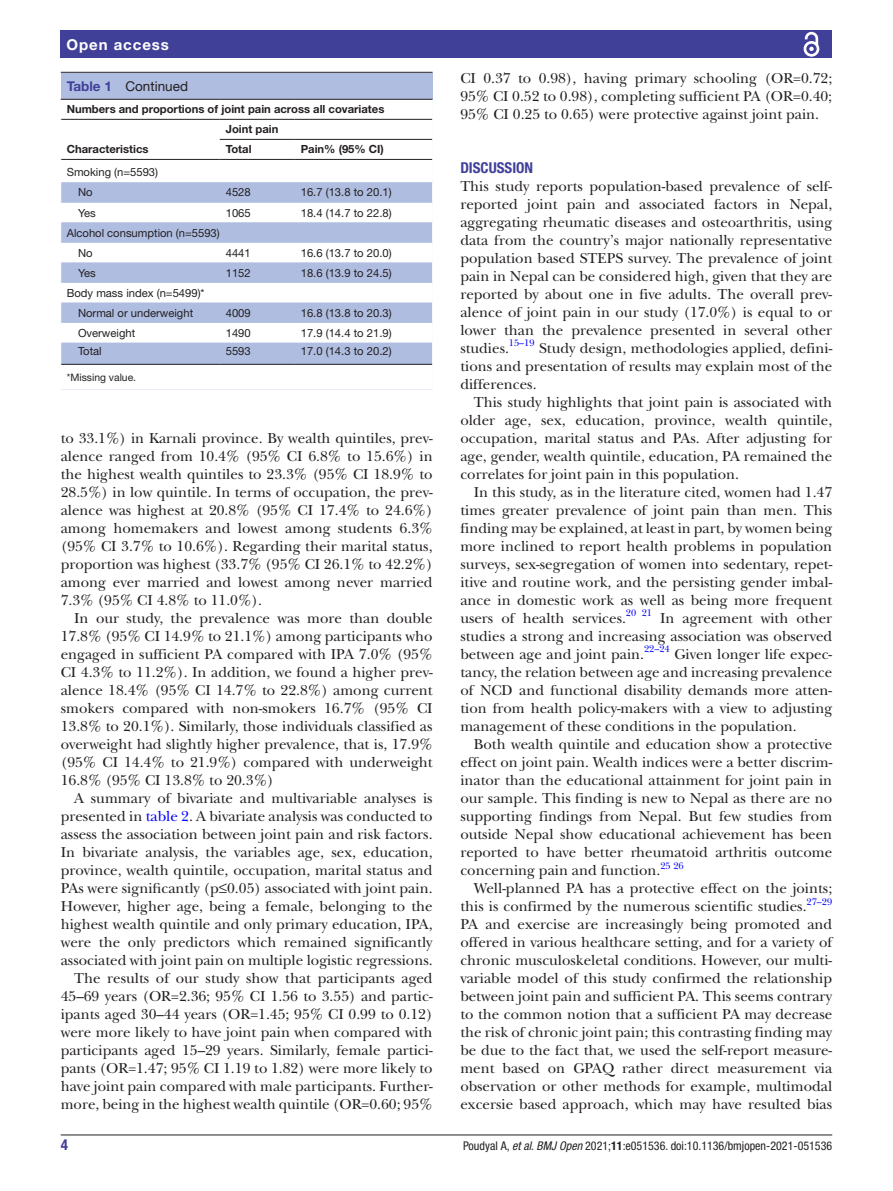
<style>
.page{position:relative;width:893px;height:1191px;background:#fff}
.page>*{position:absolute;margin:0;border:0;box-sizing:border-box;transform-origin:0 0}
.t1{font:15px/18px "New Baskerville";color:#231f20;text-align:justify}
.t2{font:700 condensed 15px "Helvetica Neue LT Std";color:#414099}
.t3{font:700 15px "Helvetica Neue LT Std";letter-spacing:.065em;color:#fff}
.t4{font:13.5px "Helvetica Neue LT Std";color:#231f20}
.t5{font:condensed 12px "Helvetica Neue LT Std";color:#231f20}
.t6{font:11.25px/20.1px "Helvetica Neue LT Std";color:#231f20}
.t7{font:700 11.25px/20.1px "Helvetica Neue LT Std";color:#231f20}
.t8{font:10.35px "Helvetica Neue LT Std";color:#231f20}
.t9{font:9.9px "New Baskerville";color:#00f}
.s1{font-weight:700;color:#414099}
.s2{color:#00f}
.s3{font-style:italic}
.s4{font-weight:700}
</style>
<div class="page">
<hr style="left:61px;top:1134px;width:771px;height:1px;background:#231f20">
<div style="left:61px;top:31px;width:771px;height:27px;background:#414099"></div>
<svg style="left:803px;top:31px;width:17px;height:26px"></svg>
<div style="left:61px;top:91px;width:372px;height:299px;background:#afbde1"></div>
<div style="left:61px;top:100px;width:371px;height:290px;background:#fff"></div>
<svg style="left:61px;top:182px;width:371px;height:182px"></svg>
<hr style="left:61px;top:159px;width:159px;height:1px;background:#231f20">
<hr style="left:61px;top:99px;width:159px;height:1px;background:#231f20">
<hr style="left:220px;top:99px;width:75px;height:1px;background:#231f20">
<hr style="left:295px;top:99px;width:138px;height:1px;background:#231f20">
<hr style="left:61px;top:119px;width:159px;height:1px;background:#231f20">
<hr style="left:220px;top:119px;width:75px;height:1px;background:#231f20">
<hr style="left:295px;top:119px;width:137px;height:1px;background:#231f20">
<hr style="left:220px;top:139px;width:75px;height:1px;background:#231f20">
<hr style="left:220px;top:159px;width:75px;height:1px;background:#231f20">
<hr style="left:295px;top:139px;width:137px;height:1px;background:#231f20">
<hr style="left:295px;top:159px;width:137px;height:1px;background:#231f20">
<hr style="left:61px;top:364px;width:159px;height:1px;background:#231f20">
<hr style="left:220px;top:364px;width:75px;height:1px;background:#231f20">
<hr style="left:295px;top:364px;width:137px;height:1px;background:#231f20">
<svg style="left:432px;top:100px;width:1px;height:290px"></svg>
<hr style="left:67px;top:380px;width:366px;height:1px;background:#fff">
<div style="left:61px;top:73px;width:372px;height:18px;background:#afbde1"></div>
<hr style="left:61px;top:72px;width:372px;height:1px;background:#231f20">
<p class="t3" style="left:66px;top:35px;width:104px">Open access</p>
<p class="t4" style="left:67px;top:78px;width:123px"><span class="s1">Table 1</span> Continued</p>
<p class="t7" style="left:67px;top:99px;width:319px">Numbers and proportions of joint pain across all covariates</p>
<p class="t7" style="left:67px;top:139px;width:83px">Characteristics</p>
<p class="t7" style="left:226px;top:119px;width:54px">Joint pain<br>Total</p>
<p class="t7" style="left:301px;top:139px;width:85px">Pain% (95% CI)</p>
<p class="t6" style="left:78px;top:162px;width:82px;text-indent:-11px">Smoking (n=5593)<br>No</p>
<p class="t6" style="left:226px;top:182px;width:27px">4528</p>
<p class="t6" style="left:301px;top:182px;width:92px">16.7 (13.8 to 20.1)</p>
<p class="t6" style="left:78px;top:202px;width:19px">Yes</p>
<p class="t6" style="left:226px;top:202px;width:27px">1065</p>
<p class="t6" style="left:301px;top:202px;width:92px">18.4 (14.7 to 22.8)</p>
<p class="t6" style="left:78px;top:222px;width:143px;text-indent:-11px">Alcohol consumption (n=5593)<br>No</p>
<p class="t6" style="left:226px;top:242px;width:27px">4441</p>
<p class="t6" style="left:301px;top:242px;width:92px">16.6 (13.7 to 20.0)</p>
<p class="t6" style="left:78px;top:262px;width:19px">Yes</p>
<p class="t6" style="left:226px;top:262px;width:27px">1152</p>
<p class="t6" style="left:301px;top:262px;width:92px">18.6 (13.9 to 24.5)</p>
<p class="t6" style="left:67px;top:282px;width:139px;text-align:center">Body mass index (n=5499)*<br>Normal or underweight</p>
<p class="t6" style="left:226px;top:302px;width:27px">4009</p>
<p class="t6" style="left:301px;top:302px;width:92px">16.8 (13.8 to 20.3)</p>
<p class="t6" style="left:78px;top:322px;width:59px">Overweight</p>
<p class="t6" style="left:226px;top:322px;width:27px">1490</p>
<p class="t6" style="left:301px;top:322px;width:92px">17.9 (14.4 to 21.9)</p>
<p class="t6" style="left:78px;top:341px;width:25px">Total</p>
<p class="t6" style="left:226px;top:341px;width:27px">5593</p>
<p class="t6" style="left:301px;top:341px;width:92px">17.0 (14.3 to 20.2)</p>
<p class="t8" style="left:67px;top:371px;width:71px">*Missing value.</p>
<p class="t1" style="left:61px;top:429px;width:373px">to 33.1%) in Karnali province. By wealth quintiles, prev&shy;alence ranged from 10.4% (95% CI 6.8% to 15.6%) in the highest wealth quintiles to 23.3% (95% CI 18.9% to 28.5%) in low quintile. In terms of occupation, the prev&shy;alence was highest at 20.8% (95% CI 17.4% to 24.6%) among homemakers and lowest among students 6.3% (95% CI 3.7% to 10.6%). Regarding their marital status, proportion was highest (33.7% (95% CI 26.1% to 42.2%) among ever married and lowest among never married 7.3% (95% CI 4.8% to 11.0%).</p>
<p class="t1" style="left:61px;top:609px;width:373px;text-indent:14px">In our study, the prevalence was more than double 17.8% (95% CI 14.9% to 21.1%) among participants who engaged in sufficient PA compared with IPA 7.0% (95% CI 4.3% to 11.2%). In addition, we found a higher prev&shy;alence 18.4% (95% CI 14.7% to 22.8%) among current smokers compared with non-smokers 16.7% (95% CI 13.8% to 20.1%). Similarly, those individuals classified as overweight had slightly higher prevalence, that is, 17.9% (95% CI 14.4% to 21.9%) compared with underweight 16.8% (95% CI 13.8% to 20.3%)</p>
<p class="t1" style="left:61px;top:789px;width:373px;text-align:right">A summary of bivariate and multivariable analyses is presented in <span class="s2">table 2</span>. A bivariate analysis was conducted to assess the association between joint pain and risk factors.<br>In bivariate analysis, the variables age, sex, education, province, wealth quintile, occupation, marital status and PAs were significantly (p≤0.05) associated with joint pain.<br>However, higher age, being a female, belonging to the highest wealth quintile and only primary education, IPA, were the only predictors which remained significantly associated with joint pain on multiple logistic regressions.<br>The results of our study show that participants aged 45–69 years (OR=2.36; 95% CI 1.56 to 3.55) and partic&shy;ipants aged 30–44 years (OR=1.45; 95% CI 0.99 to 0.12) were more likely to have joint pain when compared with participants aged 15–29 years. Similarly, female partici&shy;pants (OR=1.47; 95% CI 1.19 to 1.82) were more likely to have joint pain compared with male participants. Further&shy;more, being in the highest wealth quintile (OR=0.60; 95%</p>
<p class="t1" style="left:460px;top:69px;width:373px">CI 0.37 to 0.98), having primary schooling (OR=0.72; 95% CI 0.52 to 0.98), completing sufficient PA (OR=0.40; 95% CI 0.25 to 0.65) were protective against joint pain.</p>
<p class="t2" style="left:460px;top:159px;width:74px">DISCUSSION</p>
<p class="t1" style="left:460px;top:177px;width:373px">This study reports population-based prevalence of self&shy;reported joint pain and associated factors in Nepal, aggregating rheumatic diseases and osteoarthritis, using data from the country’s major nationally representative population based STEPS survey. The prevalence of joint pain in Nepal can be considered high, given that they are reported by about one in five adults. The overall prev&shy;alence of joint pain in our study (17.0%) is equal to or lower than the prevalence presented in several other studies.<sup>15–19</sup> Study design, methodologies applied, defini&shy;tions and presentation of results may explain most of the differences.</p>
<p class="t1" style="left:460px;top:393px;width:373px;text-indent:14px">This study highlights that joint pain is associated with older age, sex, education, province, wealth quintile, occupation, marital status and PAs. After adjusting for age, gender, wealth quintile, education, PA remained the correlates for joint pain in this population.</p>
<p class="t1" style="left:460px;top:483px;width:373px;text-indent:14px">In this study, as in the literature cited, women had 1.47 times greater prevalence of joint pain than men. This finding may be explained, at least in part, by women being more inclined to report health problems in population surveys, sex-segregation of women into sedentary, repet&shy;itive and routine work, and the persisting gender imbal&shy;ance in domestic work as well as being more frequent users of health services.</p>
<p class="t9" style="left:626px;top:607px;width:28px">20 21</p>
<p class="t1" style="left:460px;top:609px;width:373px;text-indent:200px">In agreement with other studies a strong and increasing association was observed between age and joint pain.</p>
<p class="t9" style="left:644px;top:643px;width:27px">22–24</p>
<p class="t1" style="left:460px;top:645px;width:373px;text-indent:214px">Given longer life expec&shy;tancy, the relation between age and increasing prevalence of NCD and functional disability demands more atten&shy;tion from health policy-makers with a view to adjusting management of these conditions in the population.</p>
<p class="t1" style="left:460px;top:735px;width:373px;text-indent:14px">Both wealth quintile and education show a protective effect on joint pain. Wealth indices were a better discrim&shy;inator than the educational attainment for joint pain in our sample. This finding is new to Nepal as there are no supporting findings from Nepal. But few studies from outside Nepal show educational achievement has been reported to have better rheumatoid arthritis outcome concerning pain and function.<sup>25</sup> <sup>26</sup></p>
<p class="t1" style="left:460px;top:879px;width:373px;text-indent:14px">Well-planned PA has a protective effect on the joints; this is confirmed by the numerous scientific studies.</p>
<p class="t9" style="left:807px;top:895px;width:27px">27–29</p>
<p class="t1" style="left:460px;top:915px;width:373px">PA and exercise are increasingly being promoted and offered in various healthcare setting, and for a variety of chronic musculoskeletal conditions. However, our multi&shy;variable model of this study confirmed the relationship between joint pain and sufficient PA. This seems contrary to the common notion that a sufficient PA may decrease the risk of chronic joint pain; this contrasting finding may be due to the fact that, we used the self-report measure&shy;ment based on GPAQ rather direct measurement via observation or other methods for example, multimodal excersie based approach, which may have resulted bias</p>
<p class="t2" style="left:61px;top:1135px;width:9px">4</p>
<p class="t5" style="left:463px;top:1138px;width:371px">Poudyal A, <span class="s3">et al</span>. <span class="s3">BMJ Open</span> 2021;<span class="s4">11</span>:e051536. doi:10.1136/bmjopen-2021-051536</p>
</div>
